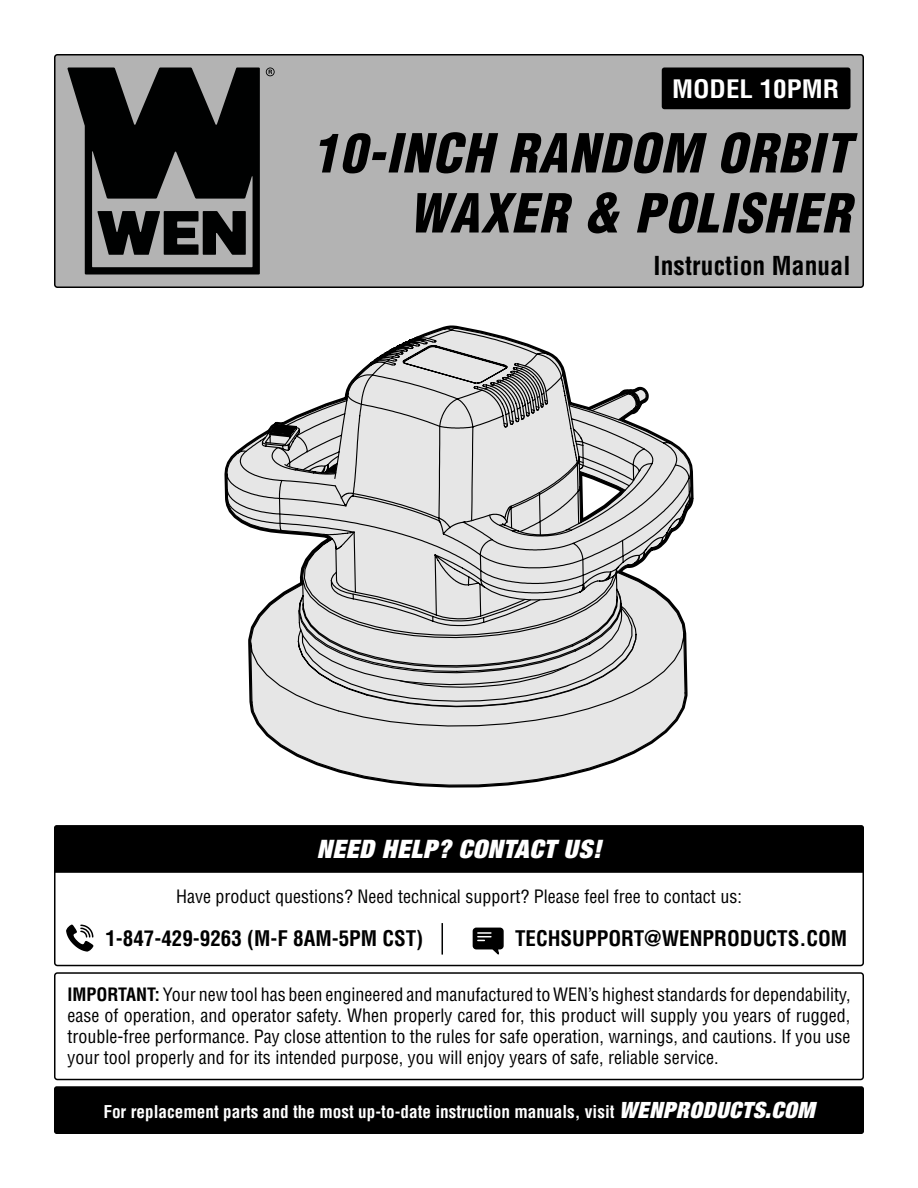
<style>
.page{position:relative;width:918px;height:1188px;background:#fff}
.page>*{position:absolute;margin:0;border:0;box-sizing:border-box;transform-origin:0 0}
.t1{font:italic 900 condensed 52.5px/60px "Helvetica LT Std";letter-spacing:.025em;color:#000;text-align:right}
.t2{font:italic 900 expanded 25.5px "Helvetica Neue";letter-spacing:.025em;color:#fff}
.t3{font:700 condensed 25.5px "Helvetica LT Std";letter-spacing:.005em;color:#000}
.t4{font:700 condensed 24.9px "Helvetica LT Std";color:#fff;scale:1.09 1}
.t5{font:700 condensed 21px "Helvetica LT Std";color:#000}
.t6{font:condensed 18px/21px "Helvetica LT Std";color:#000;text-align:justify}
.t7{font:700 condensed 17.25px "Helvetica LT Std";color:#fff}
.s1{font-weight:700}
.s2{font-family:"Helvetica Neue";font-weight:900;font-style:italic;font-stretch:expanded;font-size:22.5px}
</style>
<div class="page">
<div style="left:55px;top:55px;width:808px;height:232px;background:#b3b3b3;border-radius:3px"></div>
<div style="left:54px;top:54px;width:810px;height:234px;border:2px solid #000;border-radius:3px"></div>
<svg style="left:67px;top:68px;width:193px;height:207px"></svg>
<svg style="left:266px;top:68px;width:9px;height:8px"></svg>
<div style="left:54px;top:972px;width:810px;height:108px;border:2px solid #000;border-radius:3px"></div>
<svg style="left:54px;top:873px;width:810px;height:94px"></svg>
<div style="left:54px;top:825px;width:810px;height:48px;background:#000"></div>
<svg style="left:472px;top:927px;width:32px;height:31px"></svg>
<svg style="left:66px;top:923px;width:28px;height:30px"></svg>
<hr style="left:442px;top:923px;width:1px;height:32px;background:#000101">
<div style="left:54px;top:1086px;width:810px;height:48px;background:#000;border-radius:3px"></div>
<div style="left:662px;top:68px;width:189px;height:41px;background:#000;border-radius:3px"></div>
<svg style="left:226px;top:434px;width:35px;height:268px"></svg>
<svg style="left:261px;top:416px;width:427px;height:370px;background:#d2d2d2"></svg>
<svg style="left:295px;top:327px;width:399px;height:198px"></svg>
<h3 class="t4" style="left:672px;top:73px;width:155px">MODEL 10PMR</h3>
<h1 class="t1" style="left:312px;top:124px;width:540px">10-INCH RANDOM ORBIT<br>WAXER &amp; POLISHER</h1>
<h2 class="t3" style="left:654px;top:249px;width:198px">Instruction Manual</h2>
<h2 class="t2" style="left:317px;top:833px;width:286px">NEED HELP? CONTACT US!</h2>
<p class="t6" style="left:176px;top:886px;width:567px">Have product questions? Need technical support? Please feel free to contact us:</p>
<p class="t5" style="left:105px;top:925px;width:319px">1-847-429-9263 (M-F 8AM-5PM CST)</p>
<p class="t5" style="left:515px;top:925px;width:334px">TECHSUPPORT@WENPRODUCTS.COM</p>
<p class="t6" style="left:68px;top:984px;width:785px"><span class="s1">IMPORTANT:</span> Your new tool has been engineered and manufactured to WEN’s highest standards for dependability, ease of operation, and operator safety. When properly cared for, this product will supply you years of rugged, trouble-free performance. Pay close attention to the rules for safe operation, warnings, and cautions. If you use your tool properly and for its intended purpose, you will enjoy years of safe, reliable service.</p>
<p class="t7" style="left:103px;top:1101px;width:713px">For replacement parts and the most up-to-date instruction manuals, visit <span class="s2">WENPRODUCTS.COM</span></p>
</div>
